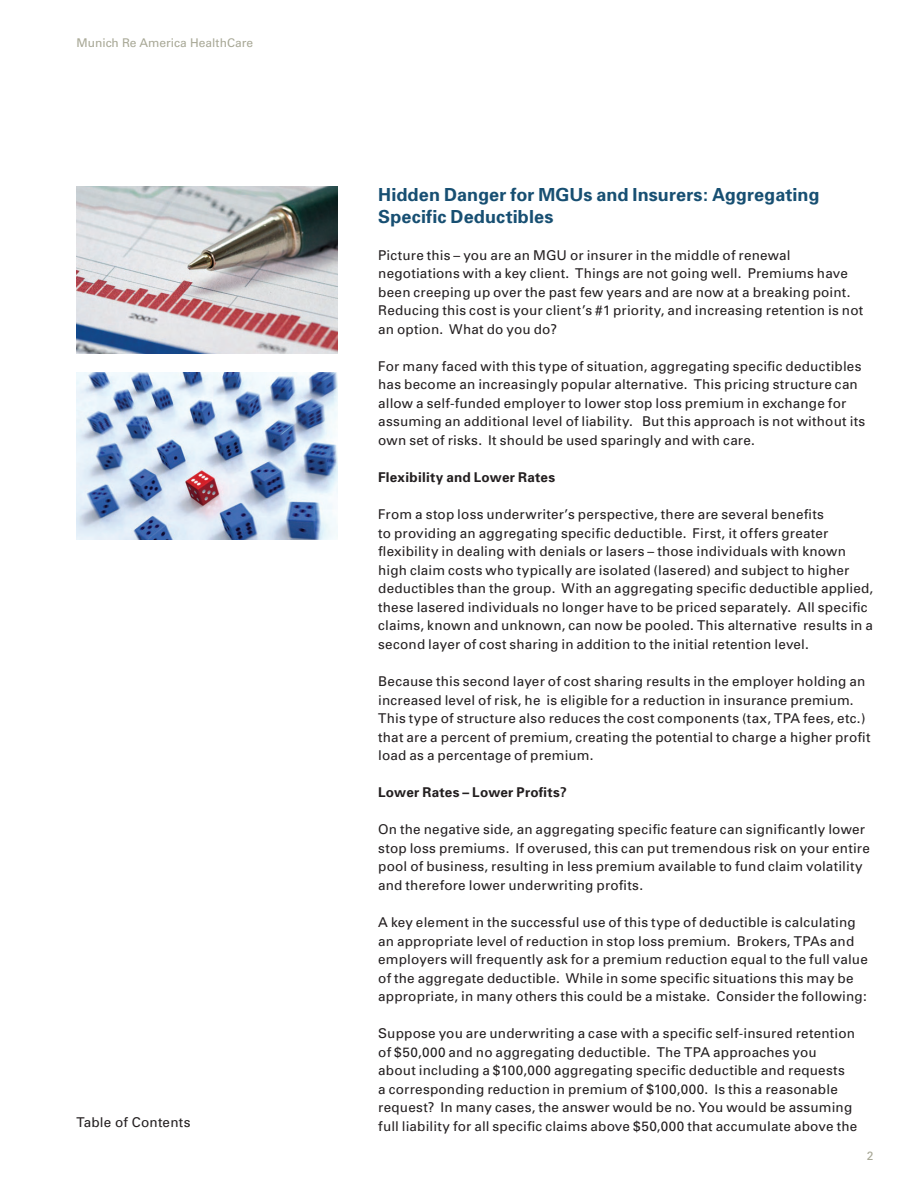
<style>
.page{position:relative;width:918px;height:1188px;background:#fff}
.page>*{position:absolute;margin:0;border:0;box-sizing:border-box;transform-origin:0 0}
.t1{font:700 18px/21.1px "MR Univers";letter-spacing:.005em;color:#174f72}
.t2{font:13.5px/18.6px "MR Univers";letter-spacing:.015em;color:#231f20}
.t3{font:700 13.5px "MR Univers";letter-spacing:.015em;color:#231f20}
.t4{font:12px "Univers";color:#a8a896}
.t5{font:12px "MR Univers";color:#a8a896}
</style>
<div class="page">
<img style="left:77px;top:187px;width:261px;height:166px">
<img style="left:77px;top:372px;width:261px;height:167px">
<p class="t4" style="left:77px;top:36px;width:178px">Munich Re America HealthCare</p>
<h1 class="t1" style="left:378px;top:184px;width:443px">Hidden Danger for MGUs and Insurers: Aggregating<br>Specific Deductibles</h1>
<p class="t2" style="left:378px;top:245px;width:487px">Picture this – you are an MGU or insurer in the middle of renewal negotiations with a key client. Things are not going well. Premiums have been creeping up over the past few years and are now at a breaking point.<br>Reducing this cost is your client’s #1 priority, and increasing retention is not an option. What do you do?</p>
<p class="t2" style="left:378px;top:357px;width:489px">For many faced with this type of situation, aggregating specific deductibles has become an increasingly popular alternative. This pricing structure can allow a self-funded employer to lower stop loss premium in exchange for assuming an additional level of liability. But this approach is not without its own set of risks. It should be used sparingly and with care.</p>
<p class="t3" style="left:378px;top:469px;width:178px">Flexibility and Lower Rates</p>
<p class="t2" style="left:378px;top:505px;width:497px">From a stop loss underwriter’s perspective, there are several benefits<br>to providing an aggregating specific deductible. First, it offers greater flexibility in dealing with denials or lasers – those individuals with known high claim costs who typically are isolated (lasered) and subject to higher deductibles than the group. With an aggregating specific deductible applied, these lasered individuals no longer have to be priced separately. All specific claims, known and unknown, can now be pooled. This alternative results in a second layer of cost sharing in addition to the initial retention level.</p>
<p class="t2" style="left:378px;top:672px;width:494px">Because this second layer of cost sharing results in the employer holding an increased level of risk, he is eligible for a reduction in insurance premium.<br>This type of structure also reduces the cost components (tax, TPA fees, etc.) that are a percent of premium, creating the potential to charge a higher profit load as a percentage of premium.</p>
<p class="t3" style="left:378px;top:784px;width:190px">Lower Rates – Lower Profits?</p>
<p class="t2" style="left:378px;top:820px;width:493px">On the negative side, an aggregating specific feature can significantly lower stop loss premiums. If overused, this can put tremendous risk on your entire pool of business, resulting in less premium available to fund claim volatility and therefore lower underwriting profits.</p>
<p class="t2" style="left:378px;top:913px;width:491px">A key element in the successful use of this type of deductible is calculating an appropriate level of reduction in stop loss premium. Brokers, TPAs and employers will frequently ask for a premium reduction equal to the full value of the aggregate deductible. While in some specific situations this may be appropriate, in many others this could be a mistake. Consider the following:</p>
<p class="t2" style="left:378px;top:1024px;width:478px">Suppose you are underwriting a case with a specific self-insured retention of $50,000 and no aggregating deductible. The TPA approaches you about including a $100,000 aggregating specific deductible and requests a corresponding reduction in premium of $100,000. Is this a reasonable request? In many cases, the answer would be no. You would be assuming</p>
<p class="t2" style="left:76px;top:1113px;width:116px">Table of Contents</p>
<p class="t2" style="left:378px;top:1117px;width:481px">full liability for all specific claims above $50,000 that accumulate above the</p>
<p class="t5" style="left:867px;top:1149px;width:8px">2</p>
</div>
